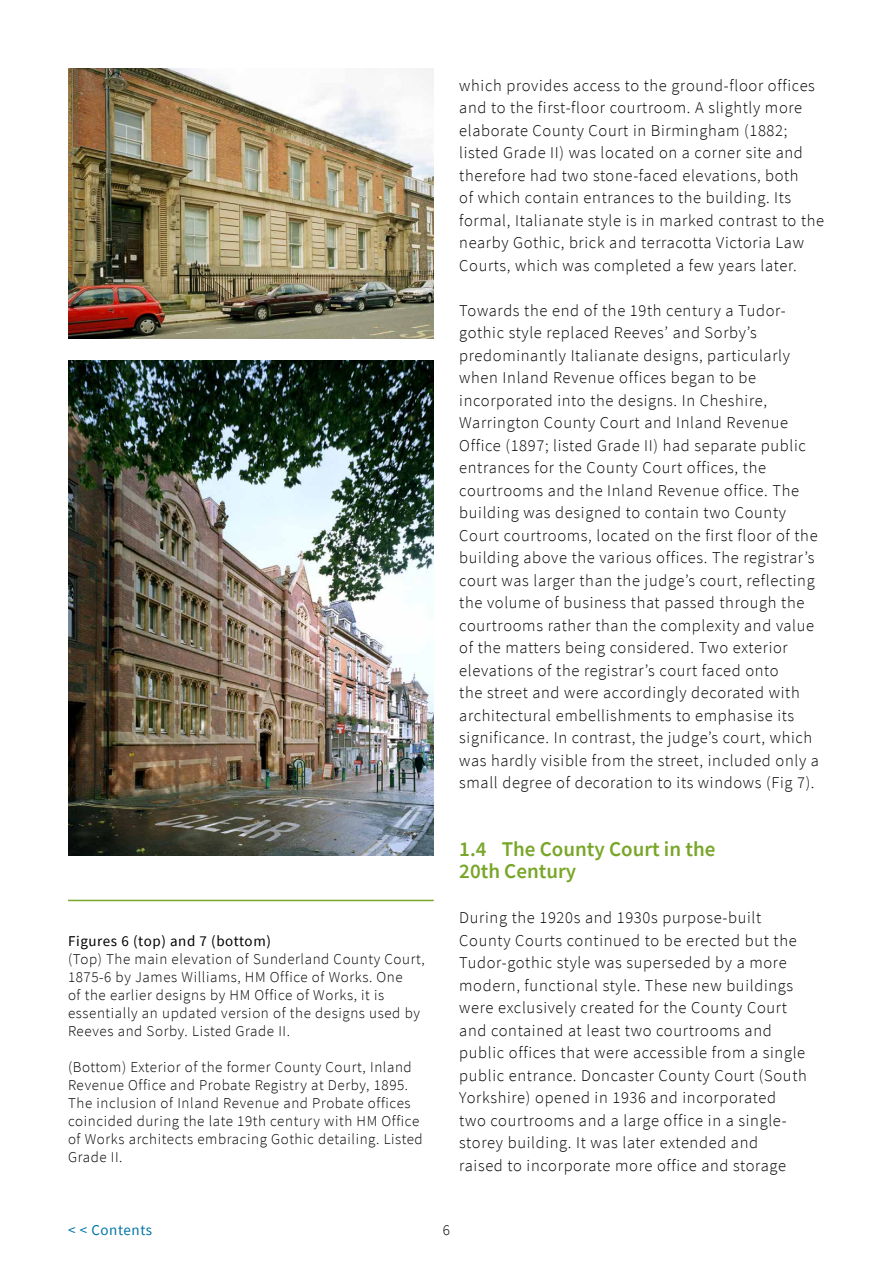
<style>
.page{position:relative;width:893px;height:1263px;background:#fff}
.page>*{position:absolute;margin:0;border:0;box-sizing:border-box;transform-origin:0 0}
.Heading_1{font:600 21px/22.5px "Source Sans Pro";color:#79a629}
.Body_text{font:300 16.5px/22.5px "Source Sans Pro";letter-spacing:.04em;color:#000}
.IMAGE_text{font:300 15px/18px "Source Sans Pro";letter-spacing:.04em;color:#000}
.IMAGE_heading{font:15px "Source Sans Pro";letter-spacing:.04em;color:#000}
.t1{font:15px "Source Sans Pro";letter-spacing:.04em;color:#0075a7}
</style>
<div class="page">
<hr style="left:68px;top:900px;width:366px;height:1px;background:#79a629">
<img style="left:68px;top:68px;width:366px;height:270px">
<img style="left:68px;top:361px;width:366px;height:495px">
<p class="IMAGE_heading" style="left:68px;top:931px;width:204px">Figures 6 (top) and 7 (bottom)</p>
<p class="IMAGE_text" style="left:68px;top:950px;width:358px">(Top) The main elevation of Sunderland County Court, 1875-6 by James Williams, HM Office of Works. One<br>of the earlier designs by HM Office of Works, it is essentially an updated version of the designs used by Reeves and Sorby. Listed Grade II.</p>
<p class="IMAGE_text" style="left:68px;top:1058px;width:356px">(Bottom) Exterior of the former County Court, Inland Revenue Office and Probate Registry at Derby, 1895.<br>The inclusion of Inland Revenue and Probate offices coincided during the late 19th century with HM Office of Works architects embracing Gothic detailing. Listed Grade II.</p>
<p class="Body_text" style="left:459px;top:74px;width:366px">which provides access to the ground-floor offices and to the first-floor courtroom. A slightly more elaborate County Court in Birmingham (1882; listed Grade II) was located on a corner site and therefore had two stone-faced elevations, both<br>of which contain entrances to the building. Its formal, Italianate style is in marked contrast to the nearby Gothic, brick and terracotta Victoria Law Courts, which was completed a few years later.</p>
<p class="Body_text" style="left:459px;top:299px;width:361px">Towards the end of the 19th century a Tudor&shy;gothic style replaced Reeves’ and Sorby’s predominantly Italianate designs, particularly when Inland Revenue offices began to be incorporated into the designs. In Cheshire, Warrington County Court and Inland Revenue Office (1897; listed Grade II) had separate public entrances for the County Court offices, the courtrooms and the Inland Revenue office. The building was designed to contain two County Court courtrooms, located on the first floor of the building above the various offices. The registrar’s court was larger than the judge’s court, reflecting the volume of business that passed through the courtrooms rather than the complexity and value of the matters being considered. Two exterior elevations of the registrar’s court faced onto<br>the street and were accordingly decorated with architectural embellishments to emphasise its significance. In contrast, the judge’s court, which was hardly visible from the street, included only a small degree of decoration to its windows (Fig 7).</p>
<p class="Heading_1" style="left:459px;top:837px;width:258px">1.4 The County Court in the<br>20th Century</p>
<p class="Body_text" style="left:459px;top:906px;width:349px">During the 1920s and 1930s purpose-built County Courts continued to be erected but the Tudor-gothic style was superseded by a more modern, functional style. These new buildings were exclusively created for the County Court and contained at least two courtrooms and public offices that were accessible from a single public entrance. Doncaster County Court (South Yorkshire) opened in 1936 and incorporated<br>two courtrooms and a large office in a single&shy;storey building. It was later extended and<br>raised to incorporate more office and storage</p>
<p class="t1" style="left:68px;top:1220px;width:86px">&lt; &lt; Contents</p>
<p class="IMAGE_text" style="left:443px;top:1220px;width:9px">6</p>
</div>
